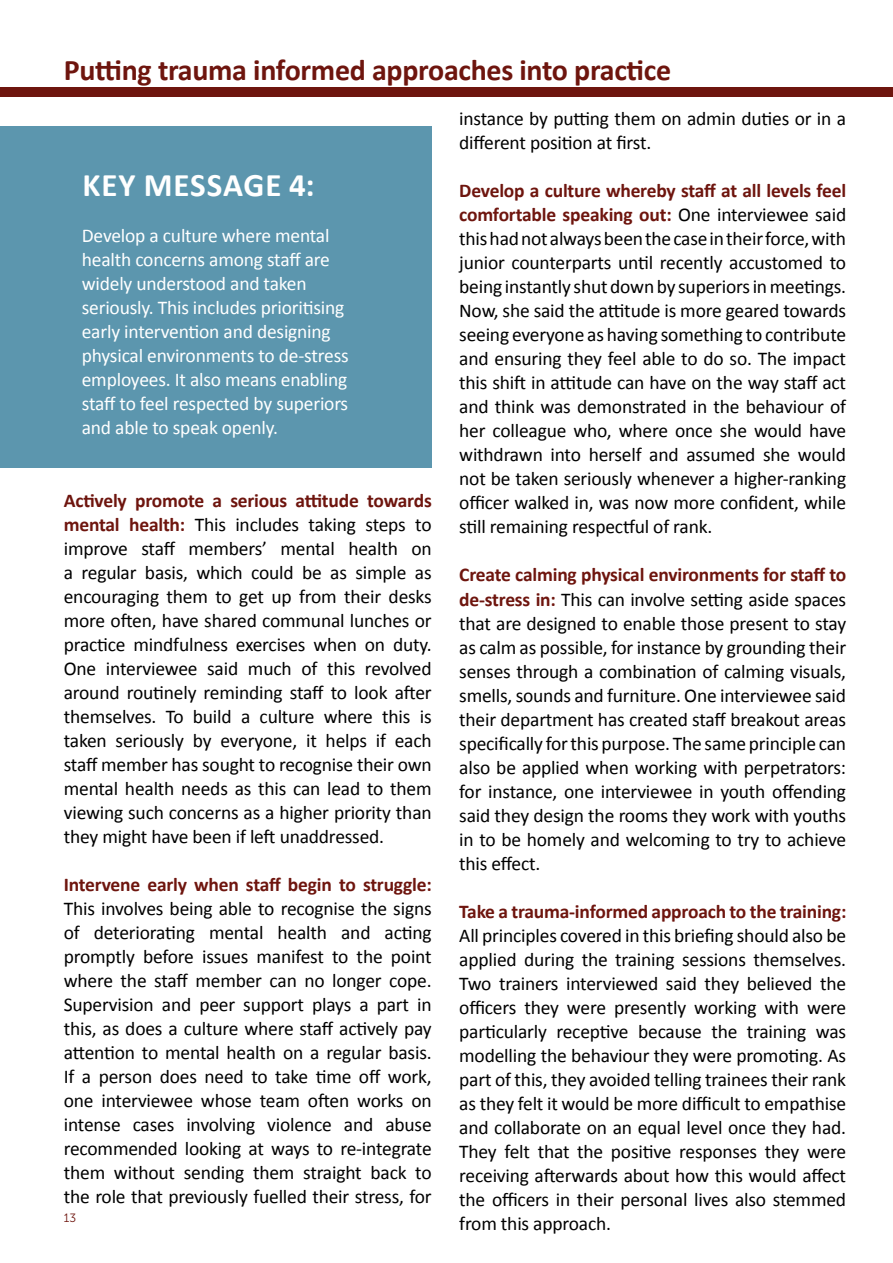
<style>
.page{position:relative;width:893px;height:1263px;background:#fff}
.page>*{position:absolute;margin:0;border:0;box-sizing:border-box;transform-origin:0 0}
.t1{font:700 33px "Calibri";letter-spacing:.03em;color:#fff}
.t2{font:700 30px "Calibri";letter-spacing:-.01em;color:#6e150e}
.t3{font:19.5px/24px "Calibri";letter-spacing:-.01em;color:#000;text-align:justify}
.t4{font:19.5px/24px "Calibri";letter-spacing:-.01em;color:#fff}
.t5{font:700 19.5px "Calibri";letter-spacing:-.01em;color:#6e150e}
.t6{font:12px "Museo Sans 300";color:#6e150e}
.s1{font-weight:700;color:#6e150e}
</style>
<div class="page">
<div style="left:0;top:87px;width:893px;height:9px;background:#6e150e"></div>
<div style="left:0;top:127px;width:432px;height:341px;background:#5c96ae"></div>
<h2 class="t2" style="left:64px;top:49px;width:609px">Putting trauma informed approaches into practice</h2>
<h1 class="t1" style="left:82px;top:162px;width:234px">KEY MESSAGE 4:</h1>
<p class="t4" style="left:82px;top:222px;width:268px">Develop a culture where mental health concerns among staff are widely understood and taken seriously. This includes prioritising early intervention and designing physical environments to de-stress employees. It also means enabling staff to feel respected by superiors and able to speak openly.</p>
<p class="t3" style="left:64px;top:488px;width:370px"><span class="s1">Actively promote a serious attitude towards mental health:</span> This includes taking steps to improve staff members’ mental health on a regular basis, which could be as simple as encouraging them to get up from their desks more often, have shared communal lunches or practice mindfulness exercises when on duty.<br>One interviewee said much of this revolved around routinely reminding staff to look after themselves. To build a culture where this is taken seriously by everyone, it helps if each staff member has sought to recognise their own mental health needs as this can lead to them viewing such concerns as a higher priority than they might have been if left unaddressed.</p>
<p class="t5" style="left:64px;top:871px;width:369px">Intervene early when staff begin to struggle:</p>
<p class="t3" style="left:64px;top:896px;width:369px">This involves being able to recognise the signs of deteriorating mental health and acting promptly before issues manifest to the point where the staff member can no longer cope.<br>Supervision and peer support plays a part in this, as does a culture where staff actively pay attention to mental health on a regular basis.<br>If a person does need to take time off work, one interviewee whose team often works on intense cases involving violence and abuse recommended looking at ways to re-integrate them without sending them straight back to the role that previously fuelled their stress, for</p>
<p class="t6" style="left:64px;top:1211px;width:14px">13</p>
<p class="t3" style="left:459px;top:106px;width:388px">instance by putting them on admin duties or in a different position at first.</p>
<p class="t3" style="left:459px;top:178px;width:389px"><span class="s1">Develop a culture whereby staff at all levels feel comfortable speaking out:</span> One interviewee said this had not always been the case in their force, with junior counterparts until recently accustomed to being instantly shut down by superiors in meetings.<br>Now, she said the attitude is more geared towards seeing everyone as having something to contribute and ensuring they feel able to do so. The impact this shift in attitude can have on the way staff act and think was demonstrated in the behaviour of her colleague who, where once she would have withdrawn into herself and assumed she would not be taken seriously whenever a higher-ranking officer walked in, was now more confident, while still remaining respectful of rank.</p>
<p class="t3" style="left:459px;top:562px;width:389px"><span class="s1">Create calming physical environments for staff to de-stress in:</span> This can involve setting aside spaces that are designed to enable those present to stay as calm as possible, for instance by grounding their senses through a combination of calming visuals, smells, sounds and furniture. One interviewee said their department has created staff breakout areas specifically for this purpose. The same principle can also be applied when working with perpetrators: for instance, one interviewee in youth offending said they design the rooms they work with youths in to be homely and welcoming to try to achieve this effect.</p>
<p class="t5" style="left:459px;top:897px;width:389px">Take a trauma-informed approach to the training:</p>
<p class="t3" style="left:459px;top:922px;width:388px">All principles covered in this briefing should also be applied during the training sessions themselves.<br>Two trainers interviewed said they believed the officers they were presently working with were particularly receptive because the training was modelling the behaviour they were promoting. As part of this, they avoided telling trainees their rank as they felt it would be more difficult to empathise and collaborate on an equal level once they had.<br>They felt that the positive responses they were receiving afterwards about how this would affect the officers in their personal lives also stemmed from this approach.</p>
</div>
